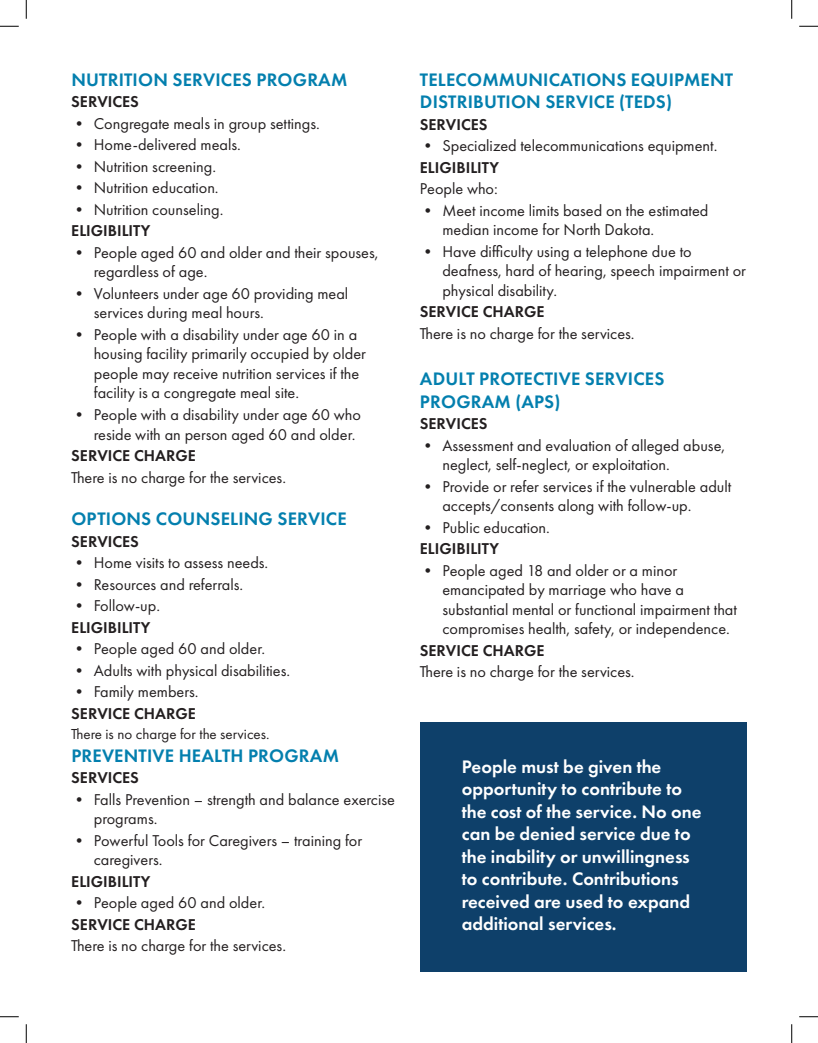
<style>
.page{position:relative;width:818px;height:1043px;background:#fff}
.page>*{position:absolute;margin:0;border:0;box-sizing:border-box;transform-origin:0 0}
.t1{font:600 18.75px/22.5px "Futura PT";color:#fff}
.Paragraph_Style_1{font:600 18.75px/22.5px "Futura PT";letter-spacing:.01em;color:#037fae}
.t2{font:16.25px/19.5px "Futura PT";color:#231f20}
.t3{font:600 16.25px "Futura PT";color:#231f20}
.t4{font:15px "Futura PT";color:#231f20}
</style>
<div class="page">
<div style="left:420px;top:722px;width:326px;height:249px;background:#0e406a"></div>
<svg style="left:0;top:25px;width:19px;height:2px"></svg>
<svg style="left:799px;top:25px;width:19px;height:2px"></svg>
<svg style="left:0;top:1016px;width:19px;height:1px"></svg>
<svg style="left:799px;top:1016px;width:19px;height:1px"></svg>
<svg style="left:25px;top:0;width:2px;height:19px"></svg>
<svg style="left:25px;top:1024px;width:2px;height:18px"></svg>
<svg style="left:791px;top:0;width:1px;height:19px"></svg>
<svg style="left:791px;top:1024px;width:1px;height:18px"></svg>
<p class="Paragraph_Style_1" style="left:71px;top:68px;width:277px">NUTRITION SERVICES PROGRAM</p>
<p class="t3" style="left:71px;top:91px;width:69px">SERVICES</p>
<p class="t2" style="left:71px;top:113px;width:250px">• Congregate meals in group settings.</p>
<p class="t2" style="left:71px;top:135px;width:171px">• Home-delivered meals.</p>
<p class="t2" style="left:71px;top:156px;width:146px">• Nutrition screening.</p>
<p class="t2" style="left:71px;top:178px;width:149px">• Nutrition education.</p>
<p class="t2" style="left:71px;top:199px;width:154px">• Nutrition counseling.</p>
<p class="t3" style="left:71px;top:221px;width:81px">ELIGIBILITY</p>
<p class="t2" style="left:94px;top:243px;width:286px;text-indent:-22px">• People aged 60 and older and their spouses, regardless of age.</p>
<p class="t2" style="left:94px;top:284px;width:256px;text-indent:-22px">• Volunteers under age 60 providing meal services during meal hours.</p>
<p class="t2" style="left:94px;top:325px;width:274px;text-indent:-22px">• People with a disability under age 60 in a housing facility primarily occupied by older people may receive nutrition services if the facility is a congregate meal site.</p>
<p class="t2" style="left:94px;top:405px;width:268px;text-indent:-22px">• People with a disability under age 60 who reside with an person aged 60 and older.</p>
<p class="t3" style="left:71px;top:445px;width:126px">SERVICE CHARGE</p>
<p class="t2" style="left:71px;top:467px;width:216px">There is no charge for the services.</p>
<p class="Paragraph_Style_1" style="left:71px;top:507px;width:277px">OPTIONS COUNSELING SERVICE</p>
<p class="t3" style="left:71px;top:531px;width:69px">SERVICES</p>
<p class="t2" style="left:71px;top:553px;width:198px">• Home visits to assess needs.</p>
<p class="t2" style="left:71px;top:574px;width:173px">• Resources and referrals.</p>
<p class="t2" style="left:71px;top:596px;width:90px">• Follow-up.</p>
<p class="t3" style="left:71px;top:617px;width:81px">ELIGIBILITY</p>
<p class="t2" style="left:71px;top:639px;width:195px">• People aged 60 and older.</p>
<p class="t2" style="left:71px;top:660px;width:220px">• Adults with physical disabilities.</p>
<p class="t2" style="left:71px;top:682px;width:129px">• Family members.</p>
<p class="t3" style="left:71px;top:703px;width:126px">SERVICE CHARGE</p>
<p class="t4" style="left:71px;top:725px;width:200px">There is no charge for the services.</p>
<p class="Paragraph_Style_1" style="left:71px;top:743px;width:269px">PREVENTIVE HEALTH PROGRAM</p>
<p class="t3" style="left:71px;top:767px;width:69px">SERVICES</p>
<p class="t2" style="left:94px;top:789px;width:303px;text-indent:-22px">• Falls Prevention – strength and balance exercise programs.</p>
<p class="t2" style="left:94px;top:830px;width:270px;text-indent:-22px">• Powerful Tools for Caregivers – training for caregivers.</p>
<p class="t3" style="left:71px;top:871px;width:81px">ELIGIBILITY</p>
<p class="t2" style="left:71px;top:893px;width:195px">• People aged 60 and older.</p>
<p class="t3" style="left:71px;top:914px;width:126px">SERVICE CHARGE</p>
<p class="t2" style="left:71px;top:936px;width:216px">There is no charge for the services.</p>
<p class="Paragraph_Style_1" style="left:420px;top:68px;width:314px">TELECOMMUNICATIONS EQUIPMENT<br>DISTRIBUTION SERVICE (TEDS)</p>
<p class="t3" style="left:420px;top:114px;width:69px">SERVICES</p>
<p class="t2" style="left:420px;top:136px;width:299px">• Specialized telecommunications equipment.</p>
<p class="t3" style="left:420px;top:157px;width:81px">ELIGIBILITY</p>
<p class="t2" style="left:420px;top:179px;width:79px">People who:</p>
<p class="t2" style="left:442px;top:200px;width:267px;text-indent:-22px">• Meet income limits based on the estimated median income for North Dakota.</p>
<p class="t2" style="left:442px;top:241px;width:305px;text-indent:-22px">• Have difficulty using a telephone due to deafness, hard of hearing, speech impairment or physical disability.</p>
<p class="t3" style="left:420px;top:302px;width:126px">SERVICE CHARGE</p>
<p class="t2" style="left:420px;top:324px;width:216px">There is no charge for the services.</p>
<p class="Paragraph_Style_1" style="left:420px;top:367px;width:246px">ADULT PROTECTIVE SERVICES<br>PROGRAM (APS)</p>
<p class="t3" style="left:420px;top:413px;width:69px">SERVICES</p>
<p class="t2" style="left:442px;top:435px;width:284px;text-indent:-22px">• Assessment and evaluation of alleged abuse, neglect, self-neglect, or exploitation.</p>
<p class="t2" style="left:442px;top:476px;width:290px;text-indent:-22px">• Provide or refer services if the vulnerable adult accepts/consents along with follow-up.</p>
<p class="t2" style="left:420px;top:517px;width:132px">• Public education.</p>
<p class="t3" style="left:420px;top:538px;width:81px">ELIGIBILITY</p>
<p class="t2" style="left:442px;top:560px;width:296px;text-indent:-22px">• People aged 18 and older or a minor emancipated by marriage who have a substantial mental or functional impairment that compromises health, safety, or independence.</p>
<p class="t3" style="left:420px;top:640px;width:126px">SERVICE CHARGE</p>
<p class="t2" style="left:420px;top:662px;width:216px">There is no charge for the services.</p>
<p class="t1" style="left:462px;top:755px;width:241px">People must be given the opportunity to contribute to the cost of the service. No one can be denied service due to the inability or unwillingness to contribute. Contributions received are used to expand additional services.</p>
</div>
